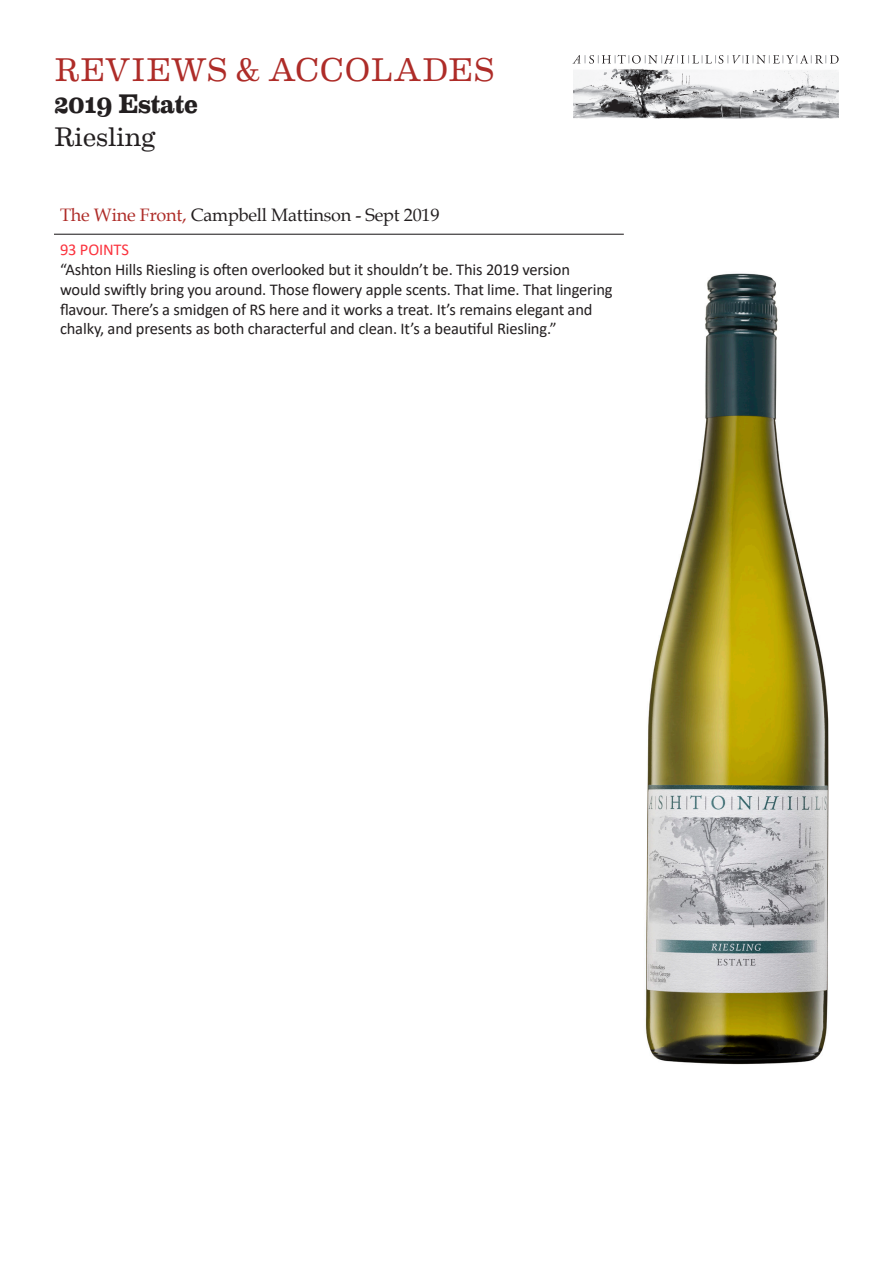
<style>
.page{position:relative;width:893px;height:1263px;background:#fff}
.page>*{position:absolute;margin:0;border:0;box-sizing:border-box;transform-origin:0 0}
.t1{font:33px "Eames Century Modern";letter-spacing:.015em;color:#ae2c28}
.t2{font:700 27px "Eames Century Modern";letter-spacing:-.005em;color:#231f20}
.t3{font:27px "Eames Century Modern";letter-spacing:-.01em;color:#231f20}
.t4{font:18px "Book Antiqua";letter-spacing:-.01em;color:#231f20}
.t5{font:16.5px/19.8px "Calibri";letter-spacing:-.01em;color:#231f20}
.s1{color:#ae2c28}
.s2{color:#fb333e}
</style>
<div class="page">
<img style="left:645px;top:273px;width:184px;height:792px">
<hr style="left:54px;top:234px;width:570px;height:1px;background:#231f20">
<img style="left:574px;top:68px;width:265px;height:51px">
<svg style="left:572px;top:55px;width:267px;height:9px"></svg>
<p class="t1" style="left:54px;top:45px;width:441px">REVIEWS &amp; ACCOLADES</p>
<p class="t2" style="left:54px;top:84px;width:146px">2019 Estate</p>
<p class="t3" style="left:54px;top:116px;width:104px">Riesling</p>
<p class="t4" style="left:60px;top:203px;width:381px"><span class="s1">The Wine Front,</span> Campbell Mattinson - Sept 2019</p>
<p class="t5" style="left:60px;top:239px;width:554px"><span class="s2">93 POINTS<br></span>“Ashton Hills Riesling is often overlooked but it shouldn’t be. This 2019 version would swiftly bring you around. Those flowery apple scents. That lime. That lingering flavour. There’s a smidgen of RS here and it works a treat. It’s remains elegant and chalky, and presents as both characterful and clean. It’s a beautiful Riesling.”</p>
</div>
